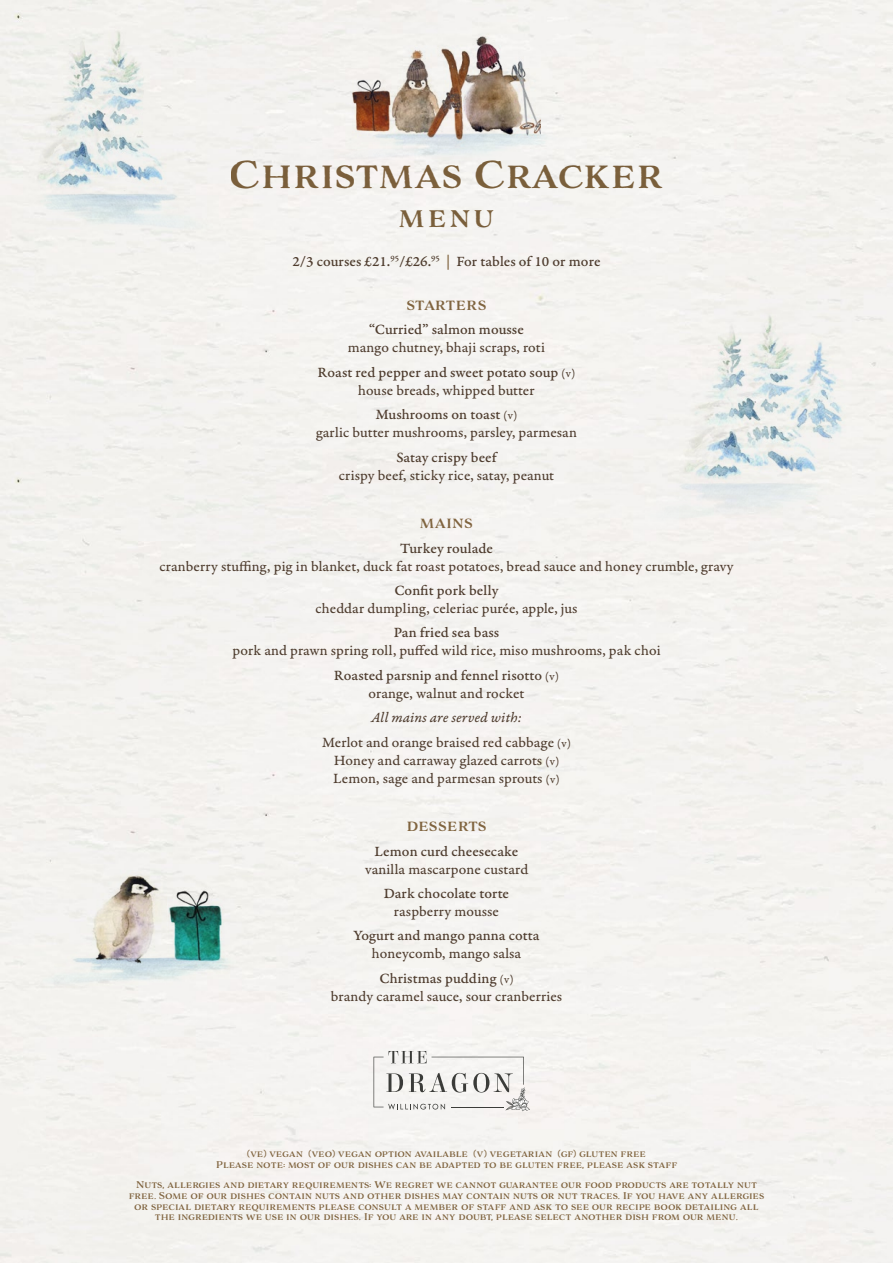
<style>
.page{position:relative;width:893px;height:1263px;background:#f4f3f0}
.page>*{position:absolute;margin:0;border:0;box-sizing:border-box;transform-origin:0 0}
.t1{font:36px "Adorn Serif";letter-spacing:-.005em;color:#80643f}
.t2{font:27px "Adorn Serif";color:#80643f}
.t3{font:15px/18px "Garamond Premr Pro Capt";letter-spacing:.005em;color:#4f3d2f;text-align:center}
.t4{font:15px "Garamond Premr Pro Med Capt";color:#4f3d2f}
.t5{font:15px "Garamond Premr Pro It Capt";letter-spacing:.005em;color:#4f3d2f}
.t6{font:15px "Adorn Serif";color:#80643f}
.t7{font:9px/10.8px "Adorn Serif";letter-spacing:-.02em;color:#80643f;text-align:center}
.s1{color:#80643f}
.s2{font-family:"Garamond Premr Pro Capt";font-size:12px}
.s3{font-size:12px}
</style>
<div class="page">
<div style="left:326px;top:128px;width:241px;height:36px;background:#f4f2f0"></div>
<img style="left:353px;top:0;width:187px;height:201px">
<svg style="left:374px;top:1051px;width:156px;height:60px"></svg>
<img style="left:168px;top:888px;width:60px;height:65px">
<img style="left:87px;top:849px;width:79px;height:104px">
<img style="left:32px;top:953px;width:214px;height:36px">
<img style="left:28px;top:15px;width:143px;height:179px">
<img style="left:29px;top:186px;width:184px;height:51px">
<img style="left:668px;top:299px;width:188px;height:187px">
<img style="left:642px;top:475px;width:191px;height:54px">
<h1 class="t1" style="left:229px;top:150px;width:437px">Christmas Cracker</h1>
<h2 class="t2" style="left:399px;top:199px;width:97px">menu</h2>
<p class="t4" style="left:292px;top:252px;width:310px">2/3 courses £21.<sup>95</sup>/£26.<sup>95</sup> <span class="s1">|</span> For tables of 10 or more</p>
<p class="t6" style="left:406px;top:294px;width:82px">starters</p>
<p class="t4" style="left:369px;top:321px;width:156px">“Curried” salmon mousse</p>
<p class="t3" style="left:348px;top:339px;width:199px">mango chutney, bhaji scraps, roti</p>
<p class="t4" style="left:318px;top:363px;width:259px">Roast red pepper and sweet potato soup <span class="s2">(v)</span></p>
<p class="t3" style="left:358px;top:381px;width:178px">house breads, whipped butter</p>
<p class="t4" style="left:376px;top:405px;width:143px">Mushrooms on toast <span class="s2">(v)</span></p>
<p class="t3" style="left:316px;top:424px;width:262px">garlic butter mushrooms, parsley, parmesan</p>
<p class="t4" style="left:396px;top:448px;width:102px">Satay crispy beef</p>
<p class="t3" style="left:339px;top:466px;width:217px">crispy beef, sticky rice, satay, peanut</p>
<p class="t6" style="left:420px;top:512px;width:55px">mains</p>
<p class="t4" style="left:400px;top:539px;width:94px">Turkey roulade</p>
<p class="t3" style="left:159px;top:557px;width:576px">cranberry stuffing, pig in blanket, duck fat roast potatoes, bread sauce and honey crumble, gravy</p>
<p class="t4" style="left:394px;top:581px;width:106px">Confit pork belly</p>
<p class="t3" style="left:315px;top:600px;width:264px">cheddar dumpling, celeriac purée, apple, jus</p>
<p class="t4" style="left:394px;top:624px;width:107px">Pan fried sea bass</p>
<p class="t3" style="left:232px;top:642px;width:430px">pork and prawn spring roll, puffed wild rice, miso mushrooms, pak choi</p>
<p class="t4" style="left:334px;top:666px;width:227px">Roasted parsnip and fennel risotto <span class="s2">(v)</span></p>
<p class="t3" style="left:368px;top:684px;width:157px">orange, walnut and rocket</p>
<p class="t5" style="left:371px;top:708px;width:152px">All mains are served with:</p>
<p class="t3" style="left:322px;top:733px;width:251px">Merlot and orange braised red cabbage <span class="s3">(v)<br></span>Honey and carraway glazed carrots <span class="s3">(v)<br></span>Lemon, sage and parmesan sprouts <span class="s3">(v)</span></p>
<p class="t6" style="left:406px;top:815px;width:82px">desserts</p>
<p class="t4" style="left:375px;top:842px;width:145px">Lemon curd cheesecake</p>
<p class="t3" style="left:365px;top:860px;width:165px">vanilla mascarpone custard</p>
<p class="t4" style="left:384px;top:884px;width:127px">Dark chocolate torte</p>
<p class="t3" style="left:394px;top:903px;width:107px">raspberry mousse</p>
<p class="t4" style="left:354px;top:927px;width:187px">Yogurt and mango panna cotta</p>
<p class="t3" style="left:372px;top:945px;width:151px">honeycomb, mango salsa</p>
<p class="t4" style="left:379px;top:969px;width:136px">Christmas pudding <span class="s2">(v)</span></p>
<p class="t3" style="left:331px;top:987px;width:233px">brandy caramel sauce, sour cranberries</p>
<p class="t7" style="left:216px;top:1148px;width:463px">(ve) vegan (veo) vegan option available (v) vegetarian (gf) gluten free<br>Please note: most of our dishes can be adapted to be gluten free, please ask staff</p>
<p class="t7" style="left:129px;top:1179px;width:637px">Nuts, allergies and dietary requirements: We regret we cannot guarantee our food products are totally nut free. Some of our dishes contain nuts and other dishes may contain nuts or nut traces. If you have any allergies or special dietary requirements please consult a member of staff and ask to see our recipe book detailing all the ingredients we use in our dishes. If you are in any doubt, please select another dish from our menu.</p>
</div>
